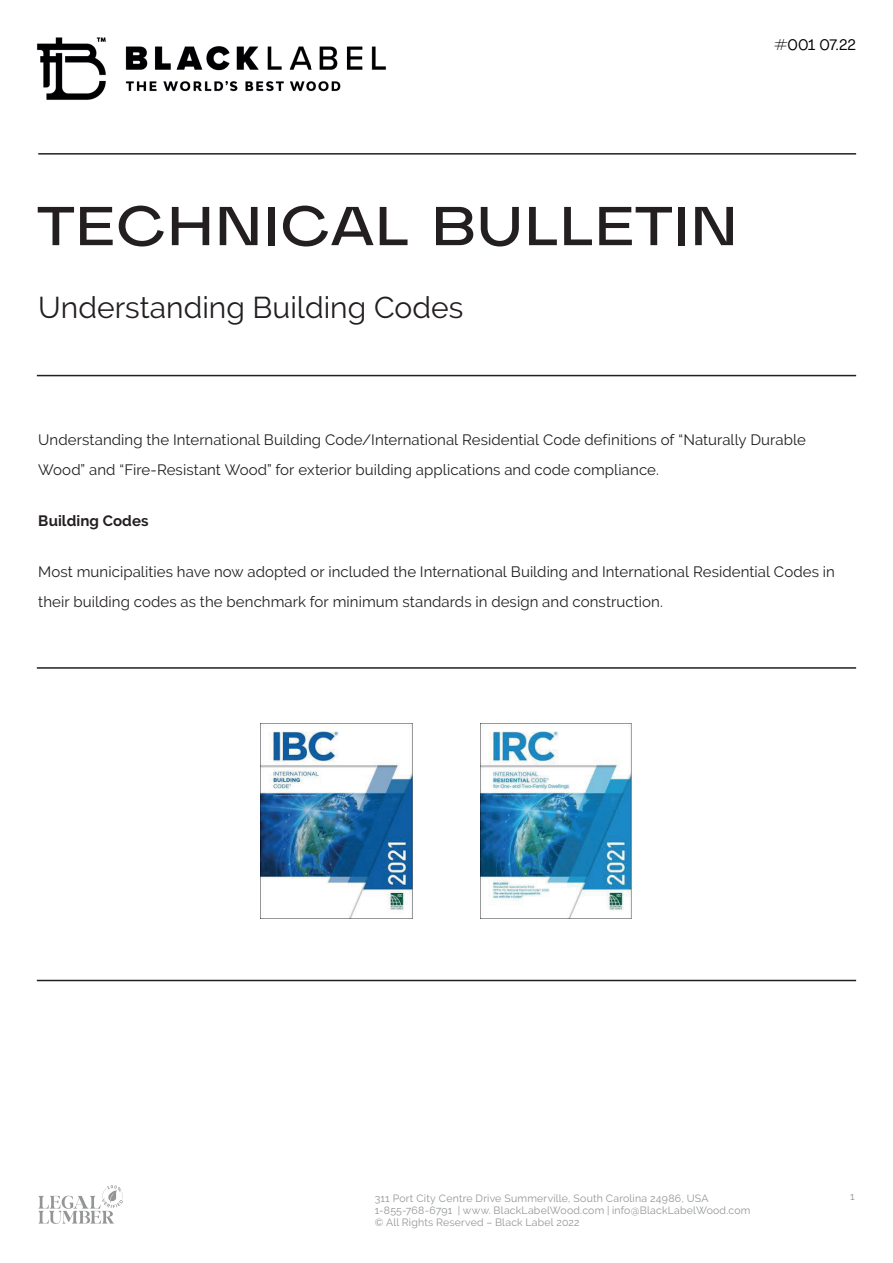
<style>
.page{position:relative;width:893px;height:1263px;background:#fff}
.page>*{position:absolute;margin:0;border:0;box-sizing:border-box;transform-origin:0 0}
.t1{font:54px "Agrandir Wide Medium D4";letter-spacing:-.03em;color:#231f20}
.t2{font:30px "Raleway";color:#231f20}
.t3{font:15px/30px "Raleway";letter-spacing:.005em;color:#231f20}
.t4{font:700 15px "Raleway";letter-spacing:.005em;color:#231f20}
.t5{font:15px "Agrandir";letter-spacing:-.015em;color:#000}
.t6{font:10.5px/12px "Raleway";letter-spacing:.02em;color:#939598}
</style>
<div class="page">
<hr style="left:38px;top:153px;width:818px;height:2px;background:#231f20">
<img style="left:37px;top:37px;width:349px;height:63px">
<svg style="left:38px;top:1185px;width:85px;height:39px"></svg>
<hr style="left:37px;top:375px;width:819px;height:1px;background:#231f20">
<hr style="left:37px;top:667px;width:819px;height:2px;background:#231f20">
<hr style="left:37px;top:980px;width:819px;height:1px;background:#231f20">
<img style="left:261px;top:723px;width:151px;height:196px">
<img style="left:480px;top:723px;width:151px;height:195px">
<p class="t5" style="left:774px;top:35px;width:84px">#001 07.22</p>
<h1 class="t1" style="left:36px;top:190px;width:704px">TECHNICAL BULLETIN</h1>
<h2 class="t2" style="left:38px;top:290px;width:427px">Understanding Building Codes</h2>
<p class="t3" style="left:38px;top:424px;width:769px">Understanding the International Building Code/International Residential Code definitions of “Naturally Durable<br>Wood” and “Fire-Resistant Wood” for exterior building applications and code compliance.</p>
<p class="t4" style="left:38px;top:512px;width:112px">Building Codes</p>
<p class="t3" style="left:38px;top:557px;width:798px">Most municipalities have now adopted or included the International Building and International Residential Codes in their building codes as the benchmark for minimum standards in design and construction.</p>
<p class="t6" style="left:375px;top:1192px;width:335px">311 Port City Centre Drive Summerville, South Carolina 24986, USA</p>
<p class="t6" style="left:850px;top:1190px;width:6px">1</p>
<p class="t6" style="left:375px;top:1204px;width:377px">1-855-768-6791 | www. BlackLabelWood.com | info@BlackLabelWood.com © All Rights Reserved – Black Label 2022</p>
</div>
